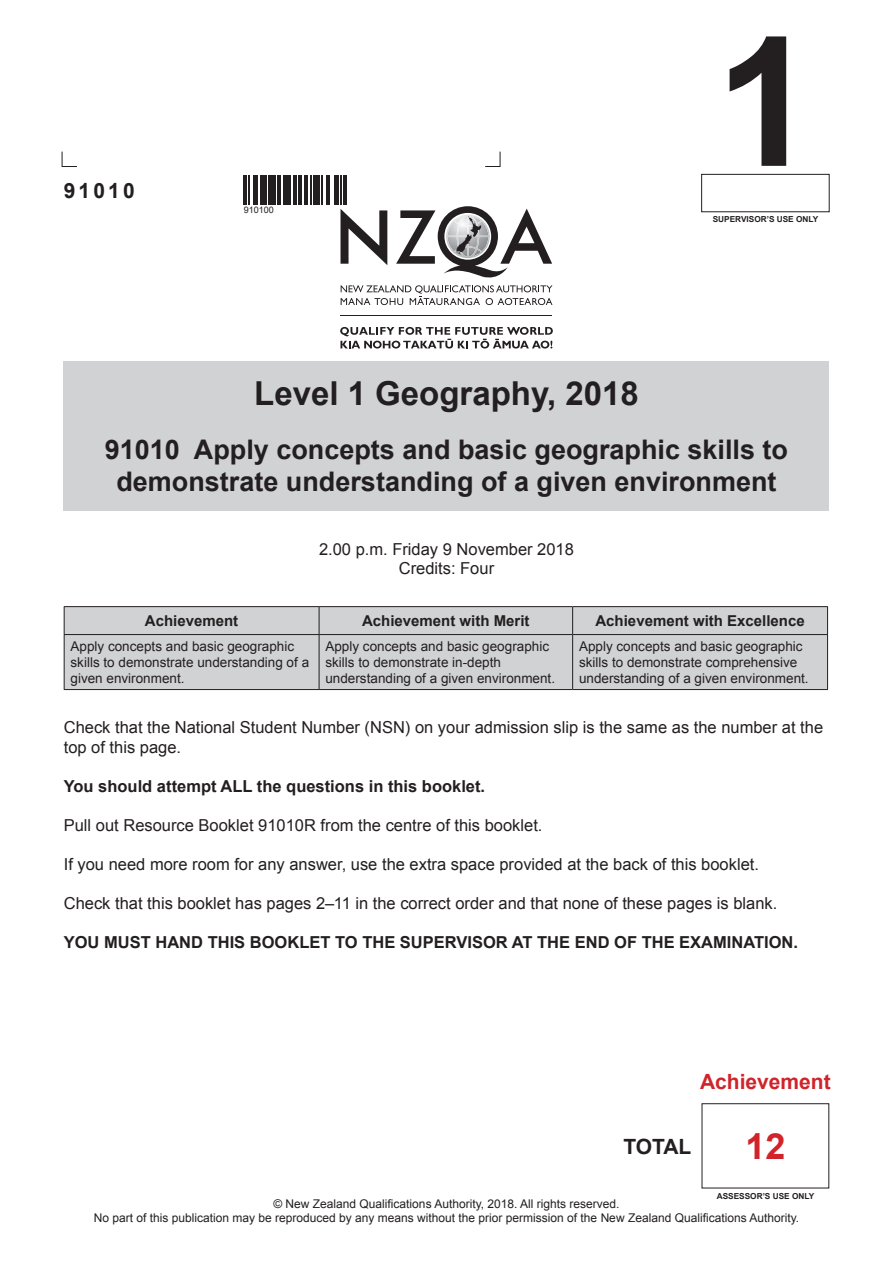
<style>
.page{position:relative;width:893px;height:1263px;background:#fff}
.page>*{position:absolute;margin:0;border:0;box-sizing:border-box;transform-origin:0 0}
.Level_ID__top_right{font:700 180px "Arial";color:#231f20}
.Score{font:700 36px "Arial";color:#d1232a}
.Level_-_Subject_-_Ye{font:700 33px "Arial";color:#231f20}
.Std_number_-_Title{font:700 27px/32.4px "Arial";color:#231f20;text-align:center}
.Grade{font:700 21px "Arial";color:#d1232a}
.Standard_number{font:700 21px "Arial";letter-spacing:.075em;color:#231f20}
.Instructions{font:16.5px/19.8px "Arial";color:#231f20}
.Instructions-2{font:700 16.5px "Arial";color:#231f20}
.Exam_date___Credits{font:16.5px/19.8px "Arial";color:#231f20;text-align:center}
.Achievement_Critiera{font:700 15px "Arial";color:#231f20}
.Achievement_criteria{font:13.5px/16.2px "Arial";color:#231f20}
.Copyright_notice{font:12px "Arial";color:#231f20}
.t1{font:9px "Arial";color:#231f20}
.Administrative_use_o{font:700 8.25px "Arial";color:#231f20}
</style>
<div class="page">
<svg style="left:61px;top:151px;width:16px;height:16px"></svg>
<svg style="left:485px;top:151px;width:16px;height:16px"></svg>
<hr style="left:244px;top:175px;width:3px;height:30px;background:#231f20">
<hr style="left:248px;top:175px;width:2px;height:30px;background:#231f20">
<hr style="left:253px;top:175px;width:4px;height:30px;background:#231f20">
<div style="left:260px;top:175px;width:6px;height:30px;background:#231f20"></div>
<hr style="left:268px;top:175px;width:3px;height:30px;background:#231f20">
<hr style="left:273px;top:175px;width:3px;height:30px;background:#231f20">
<hr style="left:277px;top:175px;width:3px;height:30px;background:#231f20">
<hr style="left:283px;top:175px;width:3px;height:30px;background:#231f20">
<hr style="left:288px;top:175px;width:3px;height:30px;background:#231f20">
<hr style="left:294px;top:175px;width:3px;height:30px;background:#231f20">
<hr style="left:298px;top:175px;width:3px;height:30px;background:#231f20">
<hr style="left:304px;top:175px;width:3px;height:30px;background:#231f20">
<hr style="left:310px;top:175px;width:2px;height:30px;background:#231f20">
<div style="left:313px;top:175px;width:6px;height:30px;background:#231f20"></div>
<hr style="left:321px;top:175px;width:1px;height:30px;background:#231f20">
<hr style="left:327px;top:175px;width:3px;height:30px;background:#231f20">
<hr style="left:335px;top:175px;width:4px;height:30px;background:#231f20">
<hr style="left:341px;top:175px;width:1px;height:30px;background:#231f20">
<hr style="left:344px;top:175px;width:3px;height:30px;background:#231f20">
<div style="left:701px;top:174px;width:129px;height:38px;border:1px solid #231f20"></div>
<div style="left:64px;top:361px;width:765px;height:150px;background:#d1d2d4"></div>
<div style="left:65px;top:607px;width:762px;height:82px;background:#d1d2d4"></div>
<hr style="left:64px;top:606px;width:255px;height:1px;background:#231f20">
<svg style="left:64px;top:607px;width:1px;height:27px"></svg>
<hr style="left:319px;top:606px;width:254px;height:1px;background:#231f20">
<svg style="left:319px;top:607px;width:1px;height:27px"></svg>
<hr style="left:573px;top:606px;width:255px;height:1px;background:#231f20">
<svg style="left:572px;top:607px;width:1px;height:27px"></svg>
<svg style="left:827px;top:607px;width:1px;height:27px"></svg>
<hr style="left:64px;top:634px;width:255px;height:1px;background:#231f20">
<hr style="left:64px;top:635px;width:1px;height:54px;background:#231f20">
<hr style="left:319px;top:634px;width:254px;height:1px;background:#231f20">
<hr style="left:319px;top:635px;width:1px;height:54px;background:#231f20">
<hr style="left:573px;top:634px;width:255px;height:1px;background:#231f20">
<hr style="left:572px;top:635px;width:1px;height:54px;background:#231f20">
<hr style="left:827px;top:635px;width:1px;height:54px;background:#231f20">
<hr style="left:64px;top:689px;width:255px;height:1px;background:#231f20">
<hr style="left:319px;top:689px;width:254px;height:1px;background:#231f20">
<hr style="left:573px;top:689px;width:255px;height:1px;background:#231f20">
<div style="left:702px;top:1103px;width:127px;height:85px;border:1px solid #231f20"></div>
<svg style="left:340px;top:327px;width:213px;height:21px"></svg>
<hr style="left:340px;top:316px;width:212px;height:1px;background:#231f20">
<svg style="left:340px;top:206px;width:212px;height:99px"></svg>
<p class="Standard_number" style="left:64px;top:177px;width:72px">91010</p>
<p class="t1" style="left:244px;top:204px;width:32px">910100</p>
<p class="Level_ID__top_right" style="left:715px;top:-16px;width:102px">1</p>
<p class="Administrative_use_o" style="left:713px;top:214px;width:107px">SUPERVISOR’S USE ONLY</p>
<p class="Level_-_Subject_-_Ye" style="left:254px;top:372px;width:386px">Level 1 Geography, 2018</p>
<p class="Std_number_-_Title" style="left:105px;top:434px;width:685px">91010 Apply concepts and basic geographic skills to demonstrate understanding of a given environment</p>
<p class="Exam_date___Credits" style="left:319px;top:539px;width:256px">2.00 p.m. Friday 9 November 2018<br>Credits: Four</p>
<p class="Achievement_Critiera" style="left:145px;top:611px;width:95px">Achievement</p>
<p class="Achievement_Critiera" style="left:362px;top:611px;width:169px">Achievement with Merit</p>
<p class="Achievement_Critiera" style="left:595px;top:611px;width:211px">Achievement with Excellence</p>
<p class="Achievement_criteria" style="left:71px;top:638px;width:240px">Apply concepts and basic geographic skills to demonstrate understanding of a given environment.</p>
<p class="Achievement_criteria" style="left:325px;top:638px;width:231px">Apply concepts and basic geographic skills to demonstrate in-depth understanding of a given environment.</p>
<p class="Achievement_criteria" style="left:579px;top:638px;width:231px">Apply concepts and basic geographic skills to demonstrate comprehensive understanding of a given environment.</p>
<p class="Instructions" style="left:64px;top:718px;width:761px">Check that the National Student Number (NSN) on your admission slip is the same as the number at the top of this page.</p>
<p class="Instructions-2" style="left:64px;top:775px;width:423px">You should attempt ALL the questions in this booklet.</p>
<p class="Instructions" style="left:64px;top:815px;width:480px">Pull out Resource Booklet 91010R from the centre of this booklet.</p>
<p class="Instructions" style="left:64px;top:854px;width:697px">If you need more room for any answer, use the extra space provided at the back of this booklet.</p>
<p class="Instructions" style="left:64px;top:893px;width:715px">Check that this booklet has pages 2–11 in the correct order and that none of these pages is blank.</p>
<p class="Instructions-2" style="left:64px;top:931px;width:736px">YOU MUST HAND THIS BOOKLET TO THE SUPERVISOR AT THE END OF THE EXAMINATION.</p>
<p class="Grade" style="left:700px;top:1067px;width:132px">Achievement</p>
<p class="Standard_number" style="left:623px;top:1132px;width:70px">TOTAL</p>
<p class="Score" style="left:745px;top:1122px;width:42px">12</p>
<p class="Administrative_use_o" style="left:717px;top:1190px;width:99px">ASSESSOR’S USE ONLY</p>
<p class="Copyright_notice" style="left:273px;top:1196px;width:348px">© New Zealand Qualifications Authority, 2018. All rights reserved.</p>
<p class="Copyright_notice" style="left:94px;top:1210px;width:707px">No part of this publication may be reproduced by any means without the prior permission of the New Zealand Qualifications Authority.</p>
</div>
